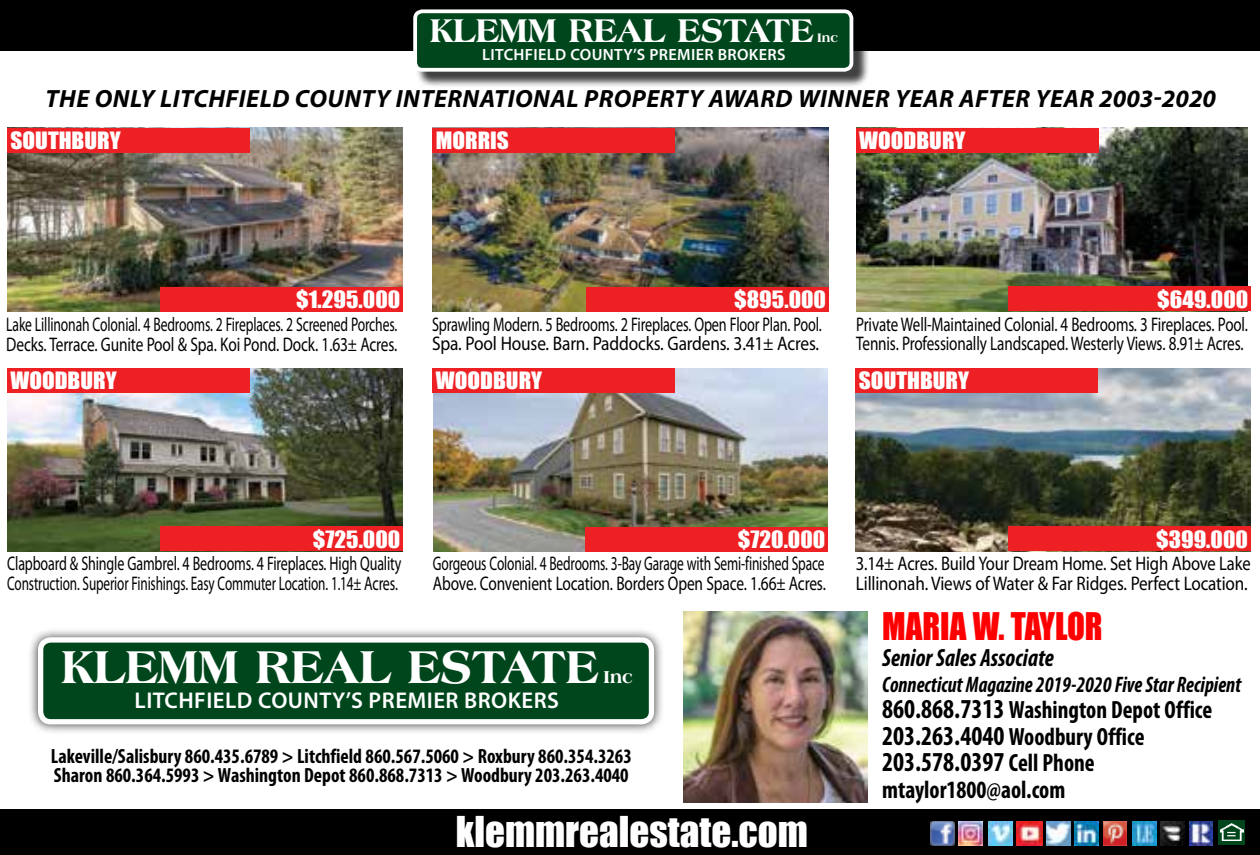
<style>
.page{position:relative;width:1260px;height:855px;background:#fff}
.page>*{position:absolute;margin:0;border:0;box-sizing:border-box;transform-origin:0 0}
.t1{font:800 48.75px "Americana BT";color:#fff;scale:.95 1}
.t2{font:39px "Impact";color:#fff}
.t3{font:800 35px "Americana BT";color:#fff;scale:.95 1}
.t4{font:35px "Impact";color:#f00;scale:.94 1}
.t5{font:700 condensed 27.5px "Myriad Pro";color:#000;scale:.94 1}
.t6{font:700 condensed 25px/26.2px "Myriad Pro";color:#000;scale:.94 1}
.t7{font:italic 700 25px "Myriad Pro";letter-spacing:.02em;color:#000}
.t8{font:italic 700 condensed 25px "Myriad Pro";color:#000;scale:.94 1}
.t9{font:600 22.75px "Myriad Pro";letter-spacing:.02em;color:#fff}
.t10{font:italic 700 condensed 22.5px "Myriad Pro";color:#000;scale:.91 1}
.t11{font:22px "Impact";color:#fff;scale:1.06 1}
.t12{font:700 condensed 20.5px/18.5px "Myriad Pro";color:#000;scale:.96 1}
.t13{font:19.75px/19.8px "Myriad Pro";letter-spacing:-.01em;color:#000;scale:.71 1}
.t14{font:19.75px/19.8px "Myriad Pro";letter-spacing:-.01em;color:#000;scale:.69 1}
.t15{font:19.75px/19.8px "Myriad Pro";letter-spacing:-.01em;color:#000;scale:.76 1}
.t16{font:19.75px/19.8px "Myriad Pro";letter-spacing:-.01em;color:#000;scale:.68 1}
.t17{font:19.75px/19.8px "Myriad Pro";letter-spacing:-.01em;color:#000;scale:.72 1}
.t18{font:19.75px/19.8px "Myriad Pro";letter-spacing:-.01em;color:#000;scale:.84 1}
.t19{font:800 18.25px "Americana BT";color:#fff}
.t20{font:600 16.25px "Myriad Pro";letter-spacing:.02em;color:#fff}
.t21{font:800 13px "Americana BT";color:#fff}
.s1{font-size:27.5px}
.s2{font-size:25px}
</style>
<div class="page">
<div style="left:0;top:0;width:1260px;height:51px;background:#000"></div>
<div style="left:416px;top:12px;width:453px;height:76px;background:#000;opacity:.75"></div>
<div style="left:415px;top:11px;width:436px;height:59px;background:#00461c;border-radius:7px"></div>
<div style="left:413px;top:9px;width:440px;height:63px;border:4px solid #fff;border-radius:7px"></div>
<div style="left:0;top:810px;width:1260px;height:45px;background:#000"></div>
<img style="left:684px;top:611px;width:184px;height:191px">
<div style="left:28px;top:628px;width:636px;height:107px;background:#000;opacity:.75"></div>
<div style="left:41px;top:640px;width:610px;height:82px;background:#00461c;border-radius:10px"></div>
<div style="left:38px;top:637px;width:616px;height:87px;border:5px solid #fff;border-radius:10px"></div>
<img style="left:930px;top:821px;width:24px;height:25px">
<img style="left:959px;top:821px;width:23px;height:24px">
<img style="left:989px;top:821px;width:23px;height:24px">
<img style="left:1133px;top:821px;width:24px;height:24px">
<img style="left:1161px;top:821px;width:24px;height:24px">
<div style="left:1218px;top:821px;width:27px;height:24px;background:#00461c"></div>
<img style="left:1220px;top:824px;width:23px;height:17px">
<img style="left:1189px;top:821px;width:23px;height:25px">
<img style="left:1046px;top:821px;width:24px;height:24px">
<img style="left:1075px;top:821px;width:24px;height:24px">
<img style="left:1103px;top:821px;width:24px;height:24px">
<img style="left:1017px;top:821px;width:25px;height:25px">
<img style="left:7px;top:368px;width:395px;height:183px">
<div style="left:7px;top:368px;width:242px;height:25px;background:#ed2024"></div>
<div style="left:161px;top:527px;width:242px;height:24px;background:#ed2024"></div>
<img style="left:856px;top:368px;width:394px;height:183px">
<div style="left:856px;top:368px;width:242px;height:25px;background:#ed2024"></div>
<img style="left:8px;top:128px;width:395px;height:184px">
<div style="left:8px;top:128px;width:242px;height:25px;background:#ed2024"></div>
<div style="left:161px;top:287px;width:242px;height:25px;background:#ed2024"></div>
<img style="left:433px;top:368px;width:395px;height:184px">
<div style="left:433px;top:368px;width:242px;height:25px;background:#ed2024"></div>
<div style="left:586px;top:527px;width:242px;height:25px;background:#ed2024"></div>
<img style="left:433px;top:128px;width:395px;height:184px">
<div style="left:433px;top:128px;width:242px;height:25px;background:#ed2024"></div>
<div style="left:586px;top:287px;width:242px;height:25px;background:#ed2024"></div>
<div style="left:1008px;top:527px;width:242px;height:24px;background:#ed2024"></div>
<img style="left:856px;top:128px;width:391px;height:183px">
<div style="left:856px;top:128px;width:242px;height:25px;background:#ed2024"></div>
<div style="left:1009px;top:286px;width:242px;height:25px;background:#ed2024"></div>
<h3 class="t3" style="left:430px;top:9px;width:405px">KLEMM REAL ESTATE</h3>
<p class="t21" style="left:817px;top:30px;width:22px">Inc</p>
<p class="t20" style="left:482px;top:44px;width:305px">LITCHFIELD COUNTY’S PREMIER BROKERS</p>
<p class="t7" style="left:46px;top:83px;width:1172px">THE ONLY LITCHFIELD COUNTY INTERNATIONAL PROPERTY AWARD WINNER YEAR AFTER YEAR 2003-2020</p>
<p class="t11" style="left:11px;top:123px;width:105px">SOUTHBURY</p>
<p class="t11" style="left:436px;top:123px;width:70px">MORRIS</p>
<p class="t11" style="left:859px;top:123px;width:102px">WOODBURY</p>
<p class="t11" style="left:296px;top:282px;width:100px">$1.295.000</p>
<p class="t11" style="left:734px;top:283px;width:88px">$895.000</p>
<p class="t11" style="left:1157px;top:282px;width:87px">$649.000</p>
<p class="t14" style="left:6px;top:314px;width:568px">Lake Lillinonah Colonial. 4 Bedrooms. 2 Fireplaces. 2 Screened Porches.<br>Decks. Terrace. Gunite Pool &amp; Spa. Koi Pond. Dock. 1.63± Acres.</p>
<p class="t17" style="left:432px;top:314px;width:543px">Sprawling Modern. 5 Bedrooms. 2 Fireplaces. Open Floor Plan. Pool.<br>Spa. Pool House. Barn. Paddocks. Gardens. 3.41± Acres.</p>
<p class="t15" style="left:856px;top:314px;width:517px">Private Well-Maintained Colonial. 4 Bedrooms. 3 Fireplaces. Pool.<br>Tennis. Professionally Landscaped. Westerly Views. 8.91± Acres.</p>
<p class="t11" style="left:11px;top:363px;width:102px">WOODBURY</p>
<p class="t11" style="left:436px;top:363px;width:102px">WOODBURY</p>
<p class="t11" style="left:859px;top:363px;width:105px">SOUTHBURY</p>
<p class="t11" style="left:313px;top:522px;width:84px">$725.000</p>
<p class="t13" style="left:7px;top:554px;width:557px">Clapboard &amp; Shingle Gambrel. 4 Bedrooms. 4 Fireplaces. High Quality<br>Construction. Superior Finishings. Easy Commuter Location. 1.14± Acres.</p>
<p class="t11" style="left:738px;top:522px;width:84px">$720.000</p>
<p class="t16" style="left:433px;top:553px;width:580px">Gorgeous Colonial. 4 Bedrooms. 3-Bay Garage with Semi-finished Space<br>Above. Convenient Location. Borders Open Space. 1.66± Acres.</p>
<h1 class="t1" style="left:61px;top:637px;width:567px">KLEMM REAL ESTATE</h1>
<p class="t19" style="left:604px;top:666px;width:31px">Inc</p>
<p class="t9" style="left:135px;top:686px;width:426px">LITCHFIELD COUNTY’S PREMIER BROKERS</p>
<p class="t12" style="left:51px;top:747px;width:607px">Lakeville/Salisbury 860.435.6789 &gt; Litchfield 860.567.5060 &gt; Roxbury 860.354.3263<br>Sharon 860.364.5993 &gt; Washington Depot 860.868.7313 &gt; Woodbury 203.263.4040</p>
<h2 class="t2" style="left:456px;top:802px;width:354px">klemmrealestate.com</h2>
<p class="t11" style="left:1156px;top:522px;width:88px">$399.000</p>
<p class="t18" style="left:856px;top:553px;width:472px">3.14± Acres. Build Your Dream Home. Set High Above Lake<br>Lillinonah. Views of Water &amp; Far Ridges. Perfect Location.</p>
<h3 class="t4" style="left:882px;top:599px;width:236px">MARIA W. TAYLOR</h3>
<p class="t8" style="left:882px;top:642px;width:184px">Senior Sales Associate</p>
<p class="t10" style="left:882px;top:671px;width:396px">Connecticut Magazine 2019-2020 Five Star Recipient</p>
<p class="t6" style="left:882px;top:696px;width:353px"><span class="s1">860.868.7313</span> Washington Depot Office<br><span class="s1">203.263.4040</span> Woodbury Office</p>
<h3 class="t5" style="left:882px;top:744px;width:227px">203.578.0397 <span class="s2">Cell Phone</span></h3>
<p class="t6" style="left:882px;top:776px;width:196px">mtaylor1800@aol.com</p>
</div>
